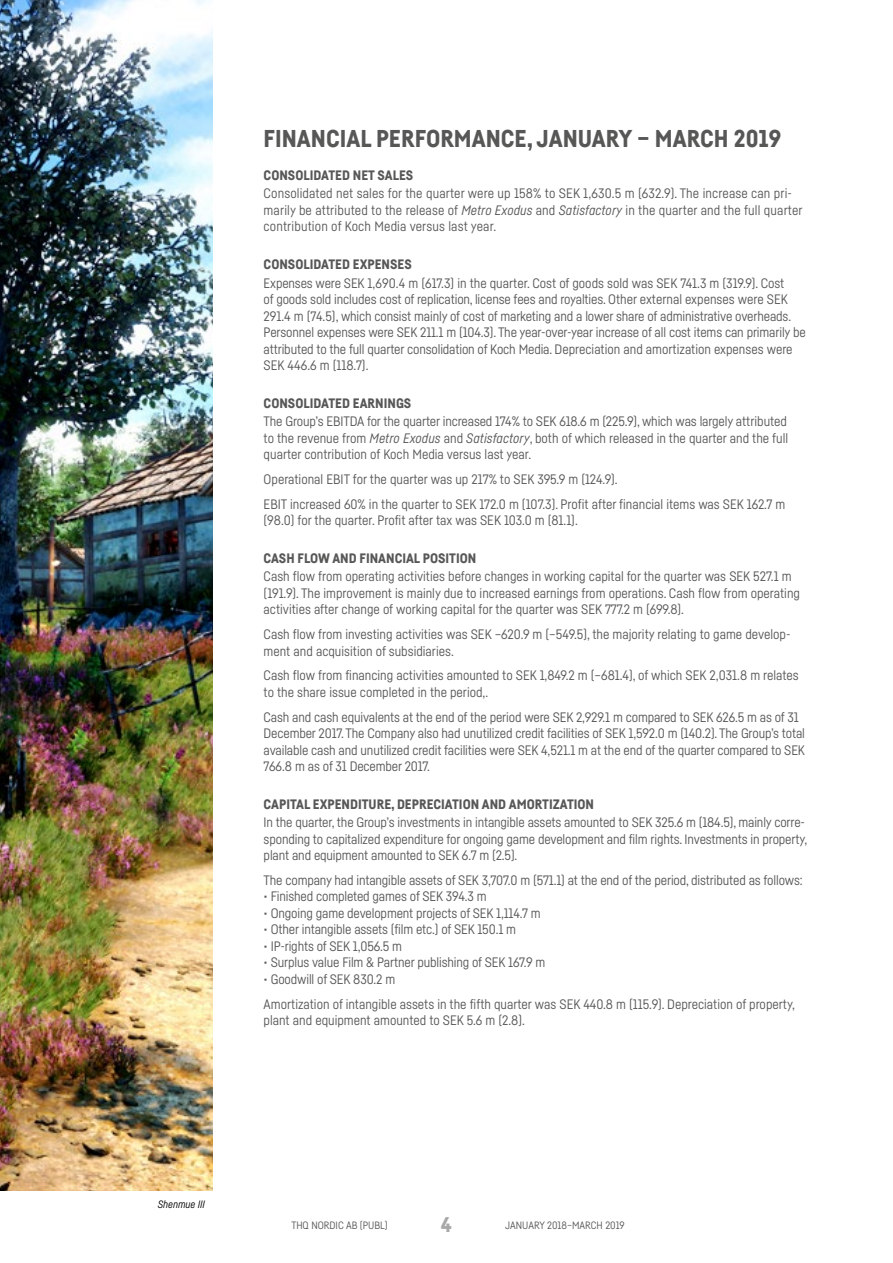
<style>
.page{position:relative;width:893px;height:1263px;background:#fff}
.page>*{position:absolute;margin:0;border:0;box-sizing:border-box;transform-origin:0 0}
.t1{font:900 24px "Fabrikat";color:#575756}
.t2{font:900 21px "Fabrikat";color:#a8a8a8}
.t3{font:13.5px/16.5px "Fabrikat";letter-spacing:-.01em;color:#575756}
.t4{font:13.5px/16.5px "Fabrikat";letter-spacing:.01em;color:#575756}
.t5{font:900 13.5px "Fabrikat";color:#575756}
.t6{font:10.5px "Fabrikat";color:#575756}
.t7{font:italic 10.5px "Fabrikat";color:#000}
.s1{font-style:italic}
</style>
<div class="page">
<img style="left:0;top:0;width:213px;height:1191px">
<h1 class="t1" style="left:264px;top:123px;width:519px">FINANCIAL PERFORMANCE, JANUARY – MARCH 2019</h1>
<p class="t5" style="left:264px;top:167px;width:151px">CONSOLIDATED NET SALES</p>
<p class="t4" style="left:264px;top:185px;width:541px">Consolidated net sales for the quarter were up 158% to SEK 1,630.5 m (632.9). The increase can pri&shy;marily be attributed to the release of <span class="s1">Metro Exodus</span> and <span class="s1">Satisfactory</span> in the quarter and the full quarter contribution of Koch Media versus last year.</p>
<p class="t5" style="left:264px;top:256px;width:150px">CONSOLIDATED EXPENSES</p>
<p class="t3" style="left:264px;top:274px;width:544px">Expenses were SEK 1,690.4 m (617.3) in the quarter. Cost of goods sold was SEK 741.3 m (319.9). Cost<br>of goods sold includes cost of replication, license fees and royalties. Other external expenses were SEK 291.4 m (74.5), which consist mainly of cost of marketing and a lower share of administrative overheads.<br>Personnel expenses were SEK 211.1 m (104.3). The year-over-year increase of all cost items can primarily be attributed to the full quarter consolidation of Koch Media. Depreciation and amortization expenses were SEK 446.6 m (118.7).</p>
<p class="t5" style="left:264px;top:394px;width:149px">CONSOLIDATED EARNINGS</p>
<p class="t3" style="left:264px;top:413px;width:526px;text-align:justify">The Group’s EBITDA for the quarter increased 174% to SEK 618.6 m (225.9), which was largely attributed to the revenue from <span class="s1">Metro Exodus</span> and <span class="s1">Satisfactory</span>, both of which released in the quarter and the full quarter contribution of Koch Media versus last year.</p>
<p class="t3" style="left:264px;top:466px;width:523px;line-height:24.8px">Operational EBIT for the quarter was up 217% to SEK 395.9 m (124.9).<br>EBIT increased 60% in the quarter to SEK 172.0 m (107.3). Profit after financial items was SEK 162.7 m</p>
<p class="t3" style="left:264px;top:512px;width:316px">(98.0) for the quarter. Profit after tax was SEK 103.0 m (81.1).</p>
<p class="t5" style="left:264px;top:549px;width:214px">CASH FLOW AND FINANCIAL POSITION</p>
<p class="t3" style="left:264px;top:568px;width:538px">Cash flow from operating activities before changes in working capital for the quarter was SEK 527.1 m (191.9). The improvement is mainly due to increased earnings from operations. Cash flow from operating activities after change of working capital for the quarter was SEK 777.2 m (699.8).</p>
<p class="t3" style="left:264px;top:626px;width:528px">Cash flow from investing activities was SEK –620.9 m (–549.5), the majority relating to game develop&shy;ment and acquisition of subsidiaries.</p>
<p class="t3" style="left:264px;top:667px;width:537px">Cash flow from financing activities amounted to SEK 1,849.2 m (–681.4), of which SEK 2,031.8 m relates to the share issue completed in the period,.</p>
<p class="t3" style="left:264px;top:708px;width:543px">Cash and cash equivalents at the end of the period were SEK 2,929.1 m compared to SEK 626.5 m as of 31<br>December 2017. The Company also had unutilized credit facilities of SEK 1,592.0 m (140.2). The Group’s total available cash and unutilized credit facilities were SEK 4,521.1 m at the end of the quarter compared to SEK 766.8 m as of 31 December 2017.</p>
<p class="t5" style="left:264px;top:795px;width:332px">CAPITAL EXPENDITURE, DEPRECIATION AND AMORTIZATION</p>
<p class="t3" style="left:264px;top:814px;width:545px">In the quarter, the Group’s investments in intangible assets amounted to SEK 325.6 m (184.5), mainly corre&shy;sponding to capitalized expenditure for ongoing game development and film rights. Investments in property, plant and equipment amounted to SEK 6.7 m (2.5).</p>
<p class="t3" style="left:264px;top:871px;width:541px">The company had intangible assets of SEK 3,707.0 m (571.1) at the end of the period, distributed as follows:</p>
<p class="t3" style="left:264px;top:888px;width:224px">• Finished completed games of SEK 394.3 m</p>
<p class="t3" style="left:264px;top:904px;width:279px">• Ongoing game development projects of SEK 1,114.7 m</p>
<p class="t3" style="left:264px;top:921px;width:254px">• Other intangible assets (film etc.) of SEK 150.1 m</p>
<p class="t3" style="left:264px;top:937px;width:140px">• IP-rights of SEK 1,056.5 m</p>
<p class="t3" style="left:264px;top:954px;width:283px">• Surplus value Film &amp; Partner publishing of SEK 167.9 m</p>
<p class="t3" style="left:264px;top:966px;width:533px;line-height:24.8px">• Goodwill of SEK 830.2 m<br>Amortization of intangible assets in the fifth quarter was SEK 440.8 m (115.9). Depreciation of property,</p>
<p class="t3" style="left:264px;top:1012px;width:263px">plant and equipment amounted to SEK 5.6 m (2.8).</p>
<p class="t7" style="left:158px;top:1198px;width:49px">Shenmue III</p>
<p class="t6" style="left:291px;top:1219px;width:98px">THQ NORDIC AB (PUBL)</p>
<h2 class="t2" style="left:441px;top:1211px;width:13px">4</h2>
<p class="t6" style="left:505px;top:1219px;width:121px">JANUARY 2018–MARCH 2019</p>
</div>
